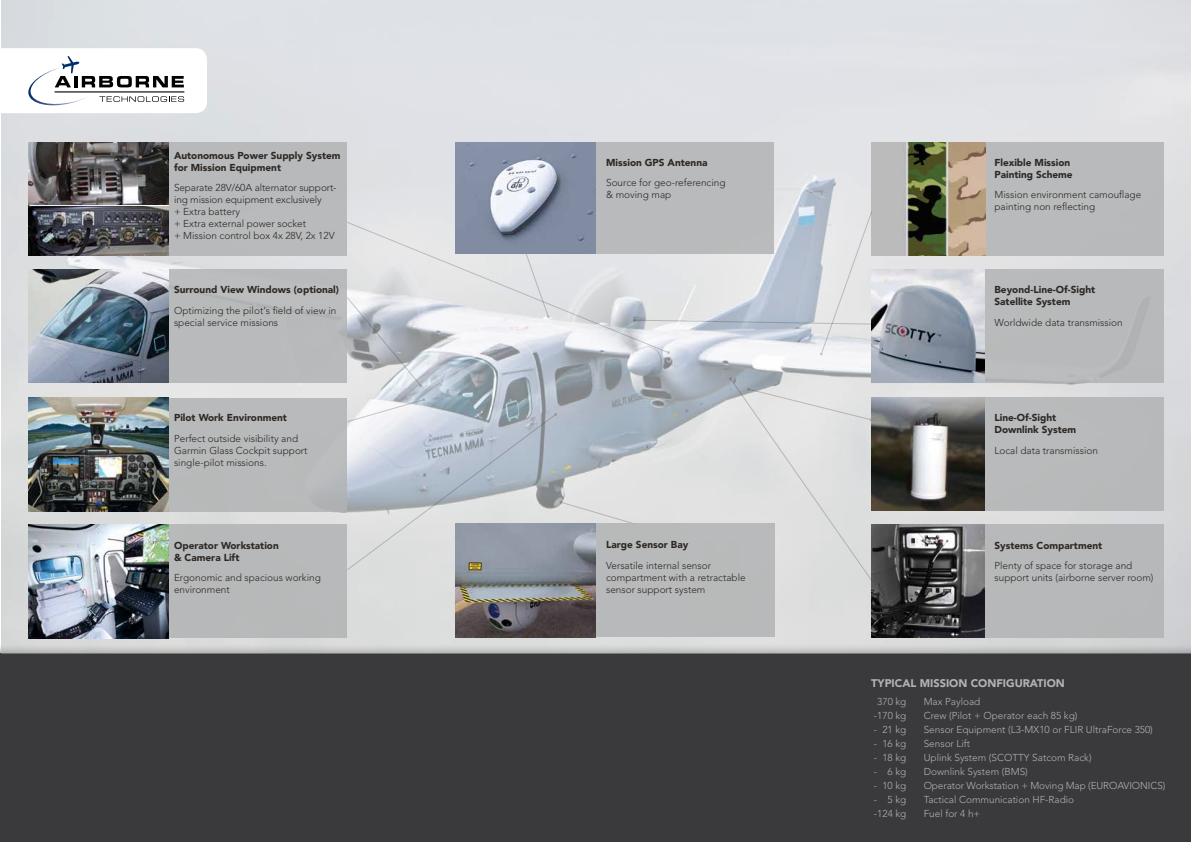
<style>
.page{position:relative;width:1191px;height:842px;background:#fff}
.page>*{position:absolute;margin:0;border:0;box-sizing:border-box;transform-origin:0 0}
.t1{font:900 11px "Avenir LT Std";color:#b1b3b4}
.t2{font:300 10px/12px "Avenir LT Std";color:#2c2825}
.t3{font:300 10px "Avenir LT Std";color:#b1b3b4}
.t4{font:900 10px/12px "Avenir LT Std";color:#2c2825}
</style>
<div class="page">
<div style="left:0;top:653px;width:1191px;height:189px;background:#3a393b"></div>
<img style="left:1px;top:0;width:1190px;height:653px">
<svg style="left:1px;top:48px;width:206px;height:65px"></svg>
<div style="left:984px;top:142px;width:179px;height:113px;background:#b8babb"></div>
<div style="left:984px;top:270px;width:179px;height:113px;background:#b1b3b4"></div>
<div style="left:984px;top:397px;width:179px;height:114px;background:#b8b9ba"></div>
<div style="left:984px;top:525px;width:179px;height:113px;background:#b1b3b4"></div>
<img style="left:871px;top:142px;width:114px;height:113px">
<img style="left:871px;top:270px;width:113px;height:113px">
<img style="left:871px;top:525px;width:113px;height:113px">
<svg style="left:346px;top:353px;width:76px;height:34px;background:#cdcfd2"></svg>
<svg style="left:346px;top:398px;width:290px;height:173px;background:#c3c9d1"></svg>
<svg style="left:346px;top:221px;width:287px;height:132px"></svg>
<svg style="left:633px;top:210px;width:239px;height:145px;background:#d7dbe1"></svg>
<div style="left:168px;top:142px;width:179px;height:113px;background:#b7b9bb"></div>
<img style="left:29px;top:142px;width:140px;height:113px">
<div style="left:168px;top:270px;width:179px;height:113px;background:#b8babb"></div>
<div style="left:729px;top:377px;width:143px;height:204px;background:#e0e0e1"></div>
<div style="left:168px;top:398px;width:179px;height:113px;background:#b8baba"></div>
<img style="left:28px;top:398px;width:140px;height:113px">
<div style="left:168px;top:525px;width:179px;height:113px;background:#b1b3b4"></div>
<img style="left:28px;top:525px;width:140px;height:113px">
<div style="left:595px;top:142px;width:178px;height:112px;background:#b8babb"></div>
<div style="left:595px;top:524px;width:179px;height:113px;background:#b8b9ba"></div>
<img style="left:456px;top:524px;width:140px;height:113px">
<img style="left:455px;top:142px;width:140px;height:112px">
<img style="left:28px;top:270px;width:140px;height:113px">
<hr style="left:29px;top:205px;width:140px;height:1px;background:#fff">
<img style="left:871px;top:397px;width:113px;height:114px">
<p class="t4" style="left:174px;top:149px;width:168px">Autonomous Power Supply System for Mission Equipment</p>
<p class="t2" style="left:174px;top:182px;width:164px">Separate 28V/60A alternator support&shy;ing mission equipment exclusively<br>+ Extra battery<br>+ Extra external power socket<br>+ Mission control box 4x 28V, 2x 12V</p>
<p class="t4" style="left:174px;top:284px;width:166px">Surround View Windows (optional)</p>
<p class="t2" style="left:174px;top:305px;width:164px">Optimizing the pilot‘s field of view in special service missions</p>
<p class="t4" style="left:174px;top:411px;width:114px">Pilot Work Environment</p>
<p class="t2" style="left:174px;top:432px;width:135px">Perfect outside visibility and<br>Garmin Glass Cockpit support single-pilot missions.</p>
<p class="t4" style="left:174px;top:539px;width:106px">Operator Workstation &amp; Camera Lift</p>
<p class="t2" style="left:174px;top:572px;width:148px">Ergonomic and spacious working environment</p>
<p class="t4" style="left:606px;top:156px;width:103px">Mission GPS Antenna</p>
<p class="t2" style="left:606px;top:177px;width:121px">Source for geo-referencing &amp; moving map</p>
<p class="t4" style="left:606px;top:538px;width:84px">Large Sensor Bay</p>
<p class="t2" style="left:606px;top:559px;width:141px">Versatile internal sensor compartment with a retractable sensor support system</p>
<p class="t4" style="left:994px;top:156px;width:80px">Flexible Mission<br>Painting Scheme</p>
<p class="t2" style="left:994px;top:189px;width:148px">Mission environment camouflage painting non reflecting</p>
<p class="t4" style="left:994px;top:284px;width:102px">Beyond-Line-Of-Sight<br>Satellite System</p>
<p class="t2" style="left:994px;top:317px;width:130px">Worldwide data transmission</p>
<p class="t4" style="left:994px;top:411px;width:83px">Line-Of-Sight<br>Downlink System</p>
<p class="t2" style="left:994px;top:444px;width:105px">Local data transmission</p>
<p class="t4" style="left:994px;top:539px;width:109px">Systems Compartment</p>
<p class="t2" style="left:994px;top:560px;width:160px">Plenty of space for storage and support units (airborne server room)</p>
<p class="t1" style="left:871px;top:677px;width:195px">TYPICAL MISSION CONFIGURATION</p>
<p class="t3" style="left:877px;top:695px;width:31px">370 kg</p>
<p class="t3" style="left:923px;top:695px;width:58px">Max Payload</p>
<p class="t3" style="left:874px;top:709px;width:34px">-170 kg</p>
<p class="t3" style="left:923px;top:709px;width:155px">Crew (Pilot + Operator each 85 kg)</p>
<p class="t3" style="left:874px;top:723px;width:34px">- 21 kg</p>
<p class="t3" style="left:923px;top:723px;width:231px">Sensor Equipment (L3-MX10 or FLIR UltraForce 350)</p>
<p class="t3" style="left:874px;top:737px;width:34px">- 16 kg</p>
<p class="t3" style="left:923px;top:737px;width:48px">Sensor Lift</p>
<p class="t3" style="left:874px;top:751px;width:34px">- 18 kg</p>
<p class="t3" style="left:923px;top:751px;width:169px">Uplink System (SCOTTY Satcom Rack)</p>
<p class="t3" style="left:874px;top:765px;width:34px">- 6 kg</p>
<p class="t3" style="left:923px;top:765px;width:106px">Downlink System (BMS)</p>
<p class="t3" style="left:874px;top:779px;width:34px">- 10 kg</p>
<p class="t3" style="left:923px;top:779px;width:243px">Operator Workstation + Moving Map (EUROAVIONICS)</p>
<p class="t3" style="left:874px;top:793px;width:34px">- 5 kg</p>
<p class="t3" style="left:923px;top:793px;width:152px">Tactical Communication HF-Radio</p>
<p class="t3" style="left:874px;top:807px;width:34px">-124 kg</p>
<p class="t3" style="left:923px;top:807px;width:58px">Fuel for 4 h+</p>
</div>
